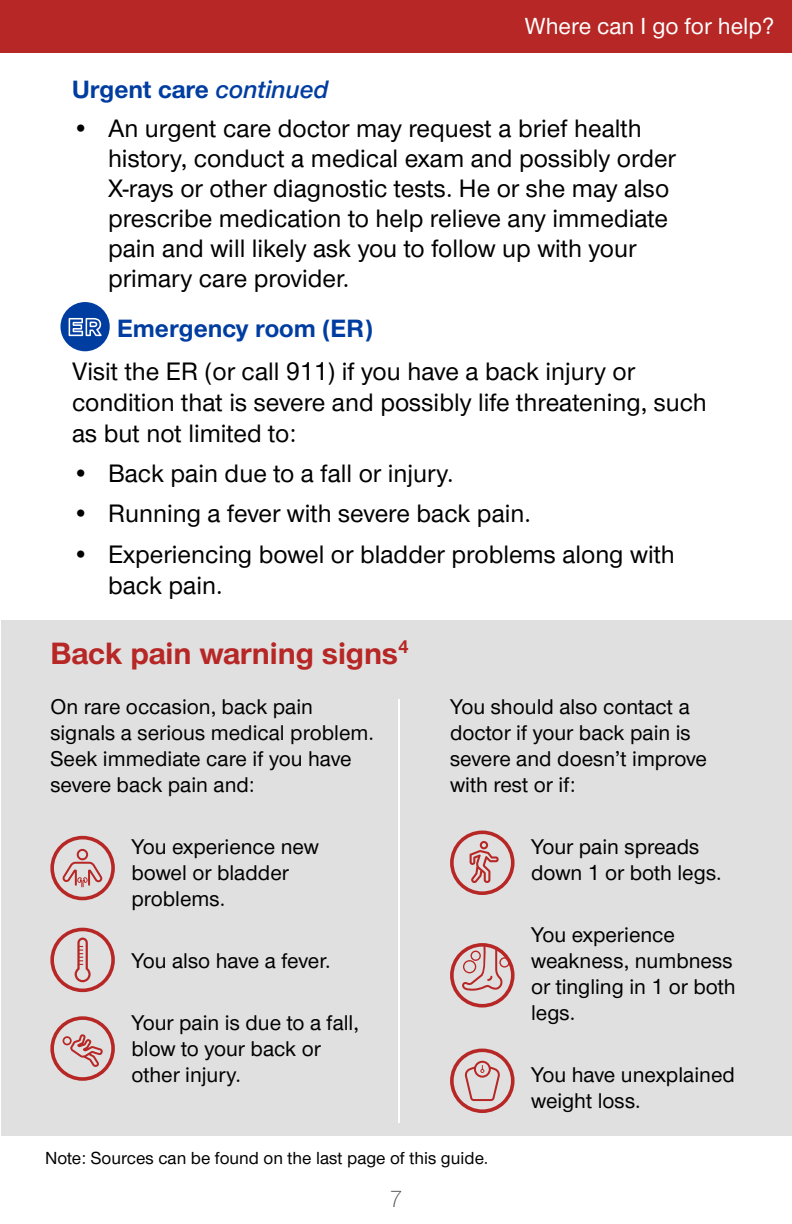
<style>
.page{position:relative;width:792px;height:1224px;background:#fff}
.page>*{position:absolute;margin:0;border:0;box-sizing:border-box;transform-origin:0 0}
.t1{font:700 32px "UHC Sans";color:#b62725}
.t2{font:26px/30px "UHC Sans";color:#000}
.t3{font:700 26px "UHC Sans";color:#003da1}
.t4{font:500 24px "UHC Sans";color:#fff}
.t5{font:300 24px "UHC Sans";color:#444545}
.t6{font:22px/26px "UHC Sans";color:#000}
.t7{font:18px "UHC Sans";color:#000}
.s1{font-weight:600;font-style:italic}
</style>
<div class="page">
<div style="left:1px;top:621px;width:791px;height:515px;background:#e0e0e0"></div>
<div style="left:0;top:0;width:792px;height:53px;background:#b62725"></div>
<hr style="left:398px;top:699px;width:2px;height:424px;background:#fff">
<div style="left:60px;top:302px;width:50px;height:49px;background:#003da1;border-radius:50%"></div>
<svg style="left:69px;top:318px;width:33px;height:18px"></svg>
<svg style="left:450px;top:1049px;width:65px;height:64px"></svg>
<svg style="left:450px;top:831px;width:65px;height:64px"></svg>
<svg style="left:450px;top:943px;width:65px;height:65px"></svg>
<svg style="left:50px;top:1016px;width:65px;height:65px"></svg>
<svg style="left:50px;top:928px;width:65px;height:64px"></svg>
<svg style="left:50px;top:836px;width:65px;height:64px"></svg>
<p class="t4" style="left:525px;top:10px;width:251px">Where can I go for help?</p>
<p class="t3" style="left:72px;top:72px;width:258px">Urgent care <span class="s1">continued</span></p>
<p class="t2" style="left:108px;top:113px;width:570px;text-indent:-36px">• An urgent care doctor may request a brief health history, conduct a medical exam and possibly order X-rays or other diagnostic tests. He or she may also prescribe medication to help relieve any immediate pain and will likely ask you to follow up with your primary care provider.</p>
<p class="t3" style="left:117px;top:310px;width:257px">Emergency room (ER)</p>
<p class="t2" style="left:72px;top:354px;width:636px;line-height:31.2px">Visit the ER (or call 911) if you have a back injury or condition that is severe and possibly life threatening, such as but not limited to:</p>
<p class="t2" style="left:72px;top:457px;width:383px">• Back pain due to a fall or injury.</p>
<p class="t2" style="left:72px;top:498px;width:461px">• Running a fever with severe back pain.</p>
<p class="t2" style="left:108px;top:537px;width:568px;line-height:31.2px;text-indent:-36px">• Experiencing bowel or bladder problems along with back pain.</p>
<p class="t1" style="left:50px;top:631px;width:360px">Back pain warning signs<sup>4</sup></p>
<p class="t6" style="left:50px;top:693px;width:325px">On rare occasion, back pain signals a serious medical problem.<br>Seek immediate care if you have severe back pain and:</p>
<p class="t6" style="left:131px;top:833px;width:189px">You experience new bowel or bladder problems.</p>
<p class="t6" style="left:131px;top:947px;width:201px">You also have a fever.</p>
<p class="t6" style="left:131px;top:1009px;width:229px">Your pain is due to a fall, blow to your back or other injury.</p>
<p class="t6" style="left:450px;top:693px;width:258px">You should also contact a doctor if your back pain is severe and doesn’t improve with rest or if:</p>
<p class="t6" style="left:531px;top:833px;width:192px">Your pain spreads down 1 or both legs.</p>
<p class="t6" style="left:531px;top:921px;width:206px">You experience weakness, numbness or tingling in 1 or both legs.</p>
<p class="t6" style="left:531px;top:1061px;width:205px">You have unexplained weight loss.</p>
<p class="t7" style="left:45px;top:1146px;width:445px">Note: Sources can be found on the last page of this guide.</p>
<p class="t5" style="left:389px;top:1183px;width:15px">7</p>
</div>
